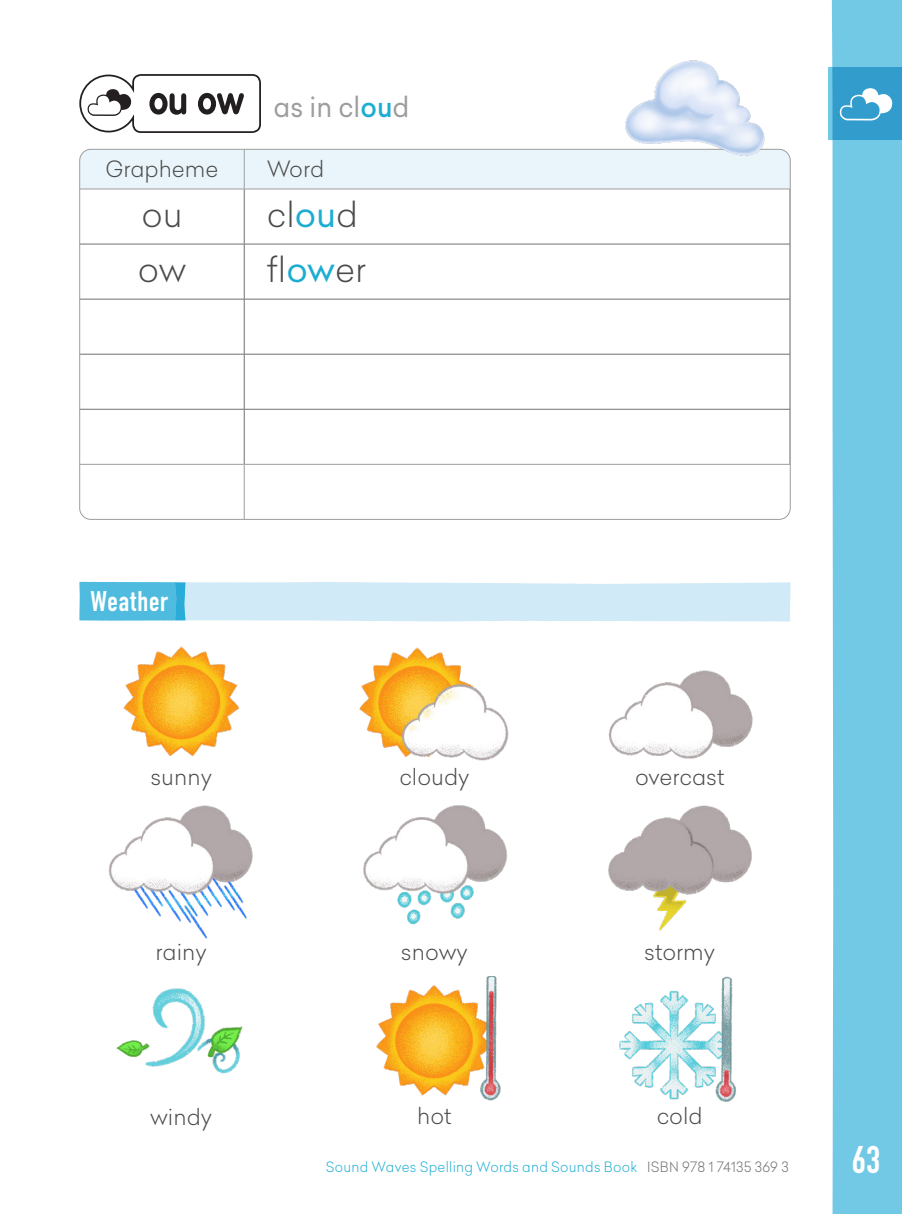
<style>
.page{position:relative;width:902px;height:1214px;background:#fff}
.page>*{position:absolute;margin:0;border:0;box-sizing:border-box;transform-origin:0 0}
.t1{font:38px "DIN Engschrift Std";color:#fff}
.t2{font:300 34px "Celias";color:#4b4b4a}
.t3{font:28px "DIN Engschrift Std";letter-spacing:.03em;color:#fff}
.t4{font:27.4px "Celias";color:#9d9d9d;scale:.95 1}
.t5{font:300 22px "Celias";color:#4b4b4a}
.t6{font:300 14px "Celias";letter-spacing:.02em;color:#1dadd2;scale:.95 1}
.s1{font-weight:500;color:#1dadd2}
.s2{font-weight:400;color:#1dadd2}
.s3{color:#70706f}
</style>
<div class="page">
<div style="left:831px;top:0;width:70px;height:1214px;background:#72c9e5"></div>
<svg style="left:828px;top:67px;width:73px;height:73px;background:#38a1cf"></svg>
<svg style="left:839px;top:88px;width:53px;height:32px"></svg>
<svg style="left:79px;top:74px;width:182px;height:59px"></svg>
<div style="left:80px;top:149px;width:709px;height:40px;background:#e9f5fb"></div>
<hr style="left:244px;top:149px;width:1px;height:40px;background:#9d9d9d">
<hr style="left:80px;top:189px;width:164px;height:1px;background:#9d9d9d">
<hr style="left:244px;top:189px;width:546px;height:1px;background:#9d9d9d">
<hr style="left:80px;top:464px;width:164px;height:1px;background:#9d9d9d">
<hr style="left:244px;top:464px;width:546px;height:1px;background:#9d9d9d">
<hr style="left:244px;top:465px;width:1px;height:54px;background:#9d9d9d">
<hr style="left:244px;top:189px;width:1px;height:55px;background:#70706f">
<hr style="left:80px;top:244px;width:164px;height:1px;background:#70706f">
<hr style="left:244px;top:244px;width:546px;height:1px;background:#70706f">
<hr style="left:244px;top:244px;width:1px;height:55px;background:#70706f">
<hr style="left:80px;top:299px;width:164px;height:1px;background:#70706f">
<hr style="left:244px;top:299px;width:546px;height:1px;background:#70706f">
<hr style="left:244px;top:299px;width:1px;height:55px;background:#70706f">
<hr style="left:80px;top:354px;width:164px;height:1px;background:#70706f">
<hr style="left:244px;top:354px;width:546px;height:1px;background:#70706f">
<hr style="left:244px;top:354px;width:1px;height:55px;background:#70706f">
<hr style="left:80px;top:409px;width:164px;height:1px;background:#70706f">
<hr style="left:244px;top:409px;width:546px;height:1px;background:#70706f">
<hr style="left:244px;top:409px;width:1px;height:55px;background:#70706f">
<svg style="left:79px;top:582px;width:711px;height:39px;background:#bee3f3"></svg>
<img style="left:612px;top:60px;width:160px;height:117px">
<img style="left:108px;top:806px;width:644px;height:132px">
<img style="left:123px;top:646px;width:630px;height:114px">
<img style="left:116px;top:976px;width:620px;height:125px">
<svg style="left:900px;top:0;width:2px;height:7px"></svg>
<p class="t4" style="left:273px;top:87px;width:145px">as in cl<span class="s1">ou</span>d</p>
<p class="t5" style="left:105px;top:154px;width:114px">Grapheme</p>
<p class="t5" style="left:267px;top:154px;width:59px">Word</p>
<h2 class="t2" style="left:141px;top:191px;width:43px">ou</h2>
<h2 class="t2" style="left:267px;top:191px;width:93px">cl<span class="s2">ou</span>d</h2>
<h2 class="t2" style="left:138px;top:246px;width:50px">ow</h2>
<h2 class="t2" style="left:267px;top:246px;width:101px">fl<span class="s2">ow</span>er</h2>
<p class="t3" style="left:90px;top:584px;width:79px">Weather</p>
<p class="t5" style="left:150px;top:761px;width:63px">sunny</p>
<p class="t5" style="left:399px;top:761px;width:72px">cloudy</p>
<p class="t5" style="left:635px;top:761px;width:91px">overcast</p>
<p class="t5" style="left:155px;top:936px;width:53px">rainy</p>
<p class="t5" style="left:401px;top:936px;width:68px">snowy</p>
<p class="t5" style="left:644px;top:936px;width:72px">stormy</p>
<p class="t5" style="left:150px;top:1101px;width:63px">windy</p>
<p class="t5" style="left:417px;top:1101px;width:36px">hot</p>
<p class="t5" style="left:656px;top:1101px;width:47px">cold</p>
<p class="t6" style="left:326px;top:1157px;width:488px">Sound Waves Spelling Words and Sounds Book <span class="s3">ISBN 978 1 74135 369 3</span></p>
<h1 class="t1" style="left:851px;top:1137px;width:30px">63</h1>
</div>
